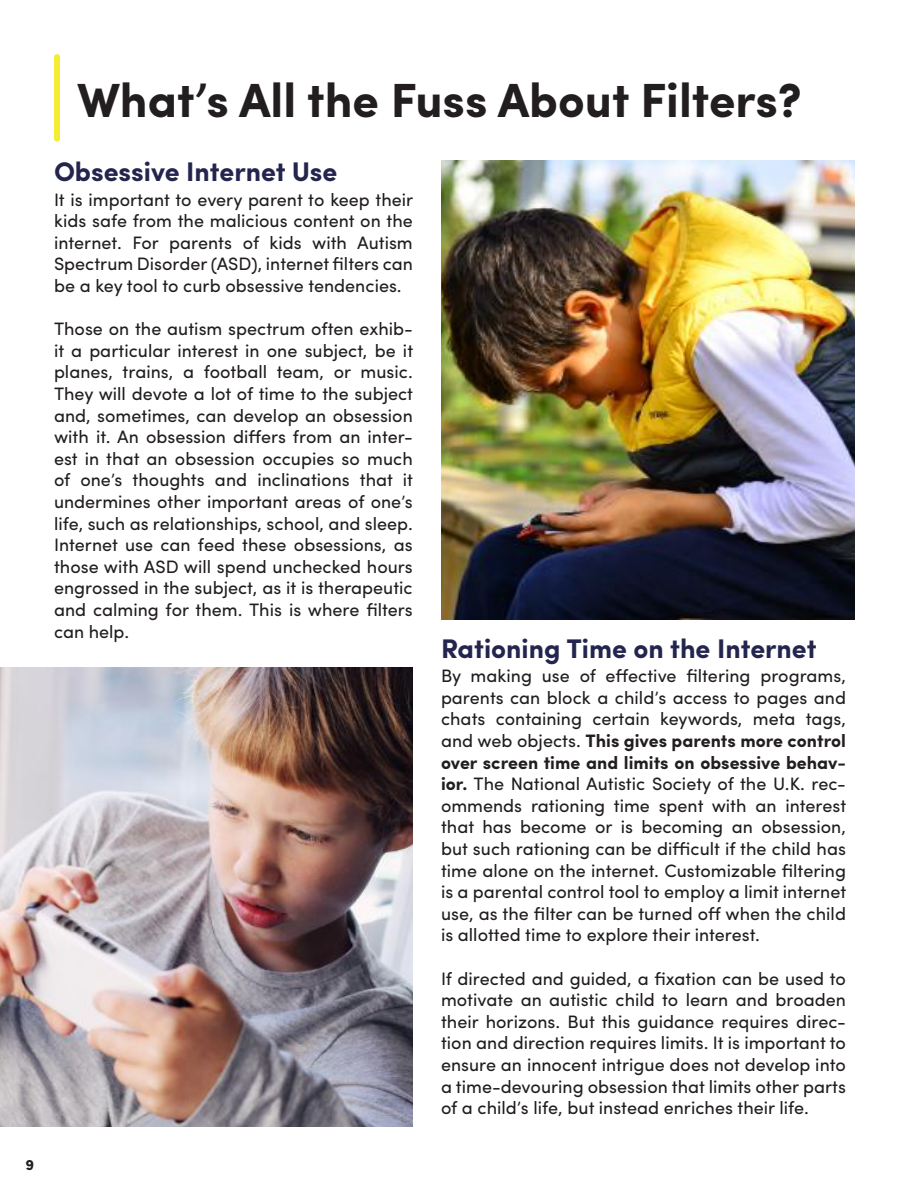
<style>
.page{position:relative;width:918px;height:1188px;background:#fff}
.page>*{position:absolute;margin:0;border:0;box-sizing:border-box;transform-origin:0 0}
.t1{font:700 48px "Sofia Pro";color:#221e1f}
.t2{font:700 27px "Sofia Pro";color:#24254e}
.t3{font:18px/21.6px "Sofia Pro";color:#221e1f;text-align:justify}
.t4{font:700 15px "Sofia Pro";color:#221e1f}
.s1{font-weight:700}
</style>
<div class="page">
<div style="left:54px;top:57px;width:6px;height:82px;background:#f6ec33"></div>
<img style="left:0;top:668px;width:413px;height:458px">
<img style="left:441px;top:160px;width:413px;height:459px">
<p class="t4" style="left:26px;top:1154px;width:10px">9</p>
<h1 class="t1" style="left:77px;top:63px;width:726px">What’s All the Fuss About Filters?</h1>
<h2 class="t2" style="left:54px;top:151px;width:285px">Obsessive Internet Use</h2>
<p class="t3" style="left:54px;top:187px;width:361px">It is important to every parent to keep their kids safe from the malicious content on the internet. For parents of kids with Autism Spectrum Disorder (ASD), internet filters can be a key tool to curb obsessive tendencies.</p>
<p class="t3" style="left:54px;top:317px;width:361px">Those on the autism spectrum often exhib&shy;it a particular interest in one subject, be it planes, trains, a football team, or music.<br>They will devote a lot of time to the subject and, sometimes, can develop an obsession with it. An obsession differs from an inter&shy;est in that an obsession occupies so much of one’s thoughts and inclinations that it undermines other important areas of one’s life, such as relationships, school, and sleep.<br>Internet use can feed these obsessions, as those with ASD will spend unchecked hours engrossed in the subject, as it is therapeutic and calming for them. This is where filters can help.</p>
<h2 class="t2" style="left:441px;top:628px;width:377px">Rationing Time on the Internet</h2>
<p class="t3" style="left:441px;top:664px;width:407px">By making use of effective filtering programs, parents can block a child’s access to pages and chats containing certain keywords, meta tags, and web objects. <span class="s1">This gives parents more control over screen time and limits on obsessive behav&shy;ior.</span> The National Autistic Society of the U.K. rec&shy;ommends rationing time spent with an interest that has become or is becoming an obsession, but such rationing can be difficult if the child has time alone on the internet. Customizable filtering is a parental control tool to employ a limit internet use, as the filter can be turned off when the child is allotted time to explore their interest.</p>
<p class="t3" style="left:441px;top:966px;width:407px">If directed and guided, a fixation can be used to motivate an autistic child to learn and broaden their horizons. But this guidance requires direc&shy;tion and direction requires limits. It is important to ensure an innocent intrigue does not develop into a time-devouring obsession that limits other parts of a child’s life, but instead enriches their life.</p>
</div>
